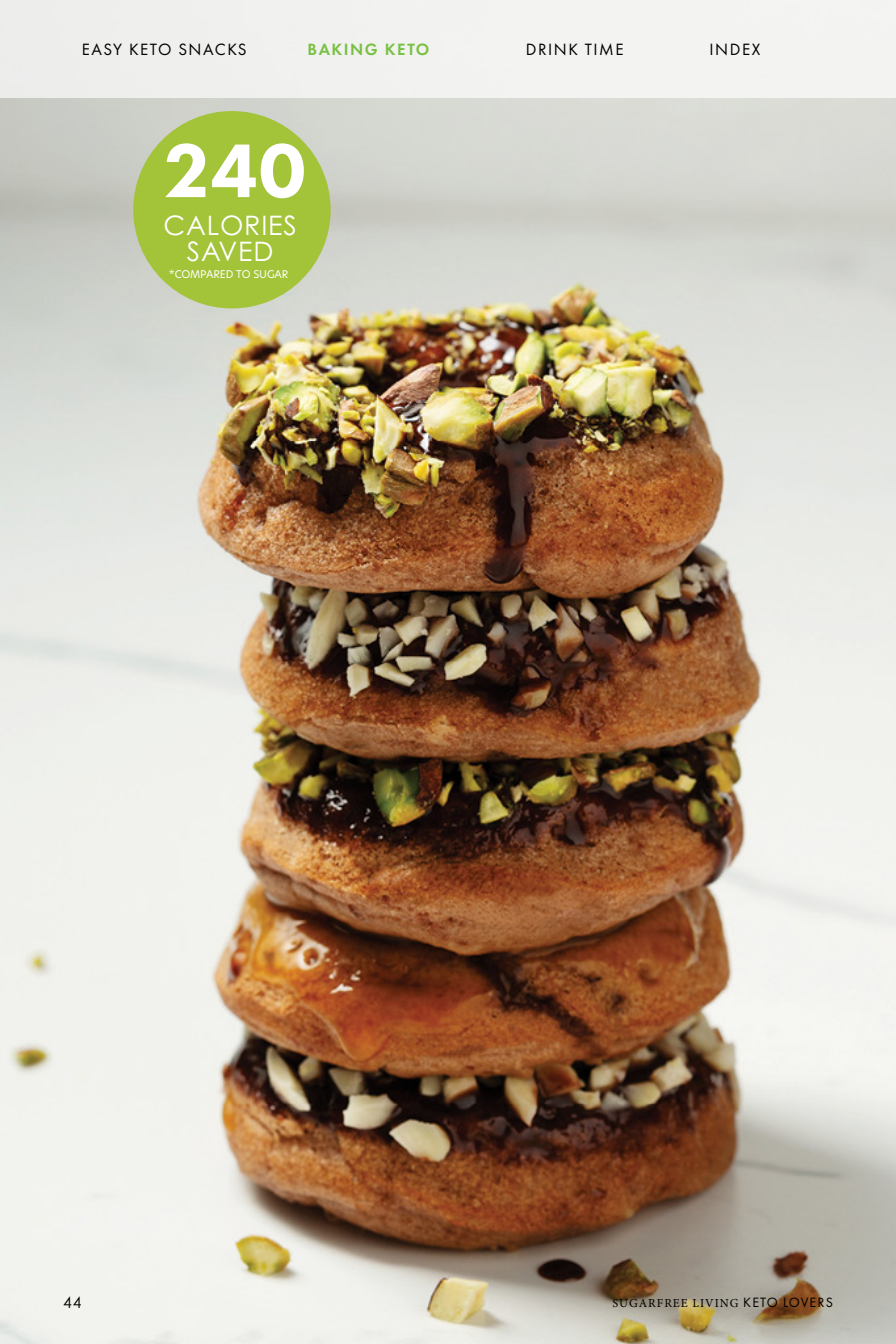
<style>
.page{position:relative;width:896px;height:1344px;background:#fff}
.page>*{position:absolute;margin:0;border:0;box-sizing:border-box;transform-origin:0 0}
.t1{font:800 78.75px "Futura PT";color:#fff}
.t2{font:26.78px "Century Gothic Pro";letter-spacing:.03em;color:#fff}
.t3{font:16.97px "Futura PT";letter-spacing:.09em;color:#000}
.t4{font:600 16.97px "Futura PT";letter-spacing:.09em;color:#79c044}
.t5{font:15.75px "Century Gothic";color:#000}
.t6{font:12.25px "Minion Pro";letter-spacing:.08em;color:#000}
.t7{font:10.5px "Hero New";letter-spacing:-.01em;color:#fff}
.s1{font-family:"Futura PT";font-size:14px}
</style>
<div class="page">
<img style="left:0;top:98px;width:896px;height:1246px">
<div style="left:0;top:0;width:896px;height:98px;background:#f2f3f1"></div>
<div style="left:133px;top:111px;width:198px;height:197px;background:#a3c339;border-radius:50%"></div>
<p class="t3" style="left:82px;top:39px;width:166px">EASY KETO SNACKS</p>
<p class="t4" style="left:308px;top:39px;width:123px">BAKING KETO</p>
<p class="t3" style="left:526px;top:39px;width:99px">DRINK TIME</p>
<p class="t3" style="left:710px;top:39px;width:52px">INDEX</p>
<p class="t1" style="left:163px;top:122px;width:144px">240</p>
<p class="t2" style="left:164px;top:209px;width:135px">CALORIES</p>
<p class="t2" style="left:187px;top:235px;width:88px">SAVED</p>
<p class="t7" style="left:169px;top:267px;width:121px">*COMPARED TO SUGAR</p>
<p class="t5" style="left:63px;top:1293px;width:20px">44</p>
<p class="t6" style="left:613px;top:1295px;width:222px">SUGARFREE LIVING <span class="s1">KETO LOVERS</span></p>
</div>
